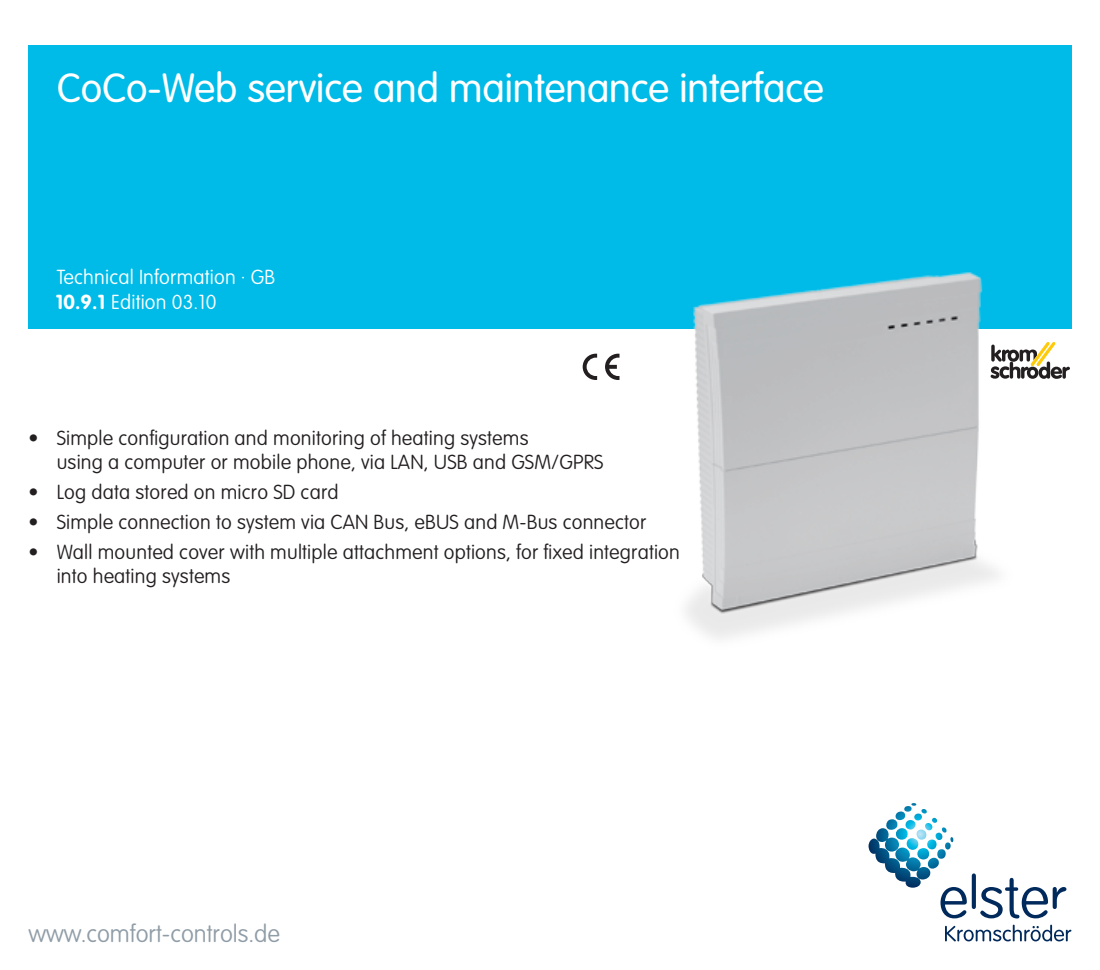
<style>
.page{position:relative;width:1100px;height:970px;background:#fff}
.page>*{position:absolute;margin:0;border:0;box-sizing:border-box;transform-origin:0 0}
.t1{font:300 40px "VAG Rounded Std";color:#fff}
.t2{font:100 24px "VAG Rounded Std";color:#909da7}
.t3{font:100 20px/24px "VAG Rounded Std";letter-spacing:.01em;color:#231f20}
.t4{font:100 20px "VAG Rounded Std";letter-spacing:.01em;color:#fff}
.s1{font-weight:700}
</style>
<div class="page">
<div style="left:28px;top:45px;width:1043px;height:284px;background:#00bbe7"></div>
<svg style="left:868px;top:803px;width:99px;height:115px"></svg>
<svg style="left:972px;top:873px;width:4px;height:35px"></svg>
<svg style="left:980px;top:877px;width:86px;height:41px"></svg>
<svg style="left:945px;top:924px;width:126px;height:17px"></svg>
<svg style="left:1033px;top:342px;width:37px;height:37px"></svg>
<img style="left:685px;top:272px;width:348px;height:367px">
<svg style="left:583px;top:353px;width:14px;height:27px"></svg>
<svg style="left:605px;top:353px;width:14px;height:27px"></svg>
<h1 class="t1" style="left:57px;top:66px;width:768px">CoCo-Web service and maintenance interface</h1>
<p class="t4" style="left:57px;top:265px;width:220px">Technical Information · GB</p>
<p class="t4" style="left:56px;top:291px;width:162px"><span class="s1">10.9.1</span> Edition 03.10</p>
<p class="t3" style="left:57px;top:427px;width:548px;text-indent:-28px">• Simple configuration and monitoring of heating systems<br>using a computer or mobile phone, via LAN, USB and GSM/GPRS</p>
<p class="t3" style="left:28px;top:481px;width:312px">• Log data stored on micro SD card</p>
<p class="t3" style="left:28px;top:510px;width:620px">• Simple connection to system via CAN Bus, eBUS and M-Bus connector</p>
<p class="t3" style="left:57px;top:540px;width:625px;text-indent:-28px">• Wall mounted cover with multiple attachment options, for fixed integration into heating systems</p>
<p class="t2" style="left:28px;top:919px;width:253px">www.comfort-controls.de</p>
</div>
